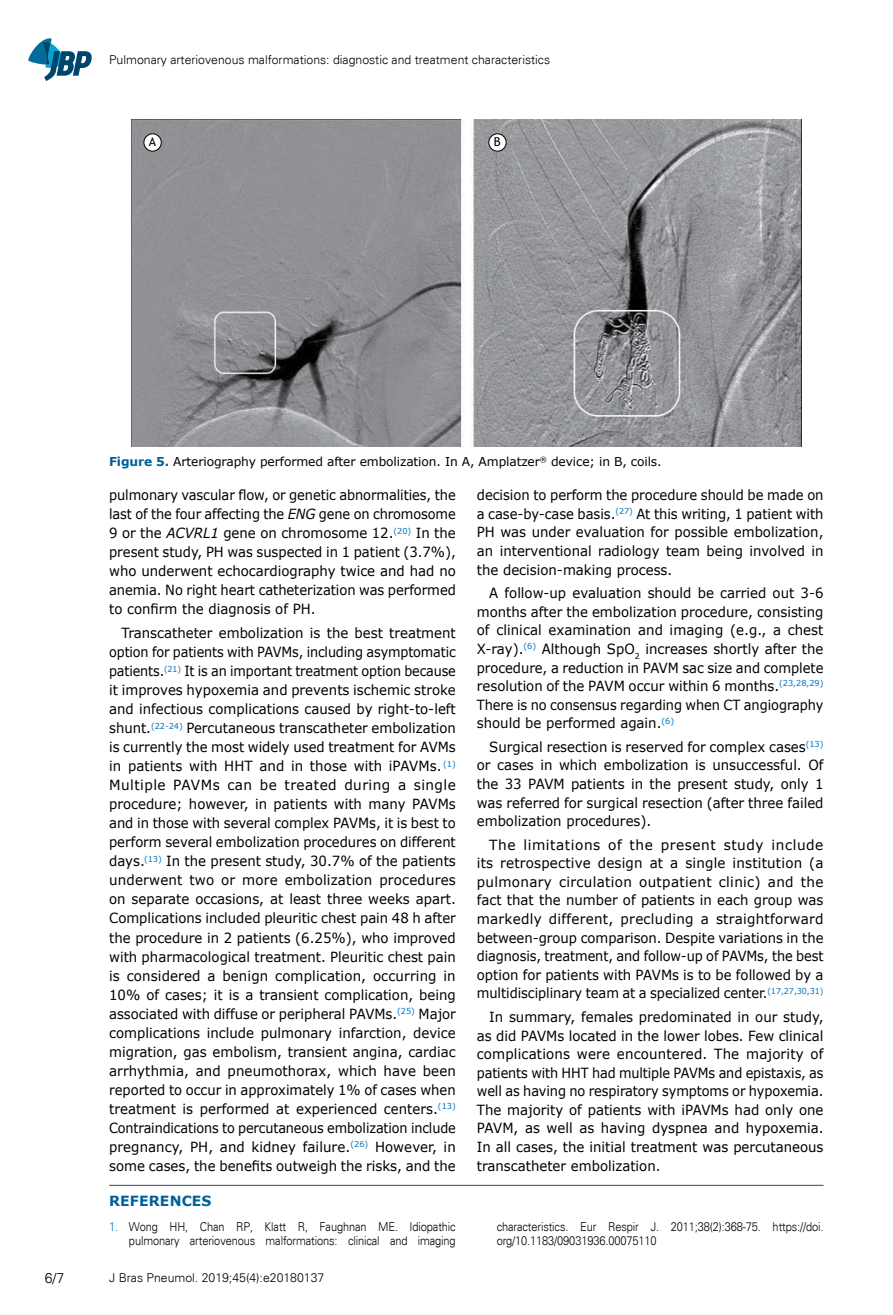
<style>
.page{position:relative;width:893px;height:1315px;background:#fff}
.page>*{position:absolute;margin:0;border:0;box-sizing:border-box;transform-origin:0 0}
.t1{font:14px/19.1px "Verdana";color:#000;text-align:justify;scale:.95 1}
.t2{font:14px/18.6px "Verdana";color:#000;text-align:justify}
.t3{font:14px/19.1px "Verdana";color:#000;text-align:justify;scale:.93 1}
.t4{font:14px/18.6px "Verdana";color:#000;text-align:justify;scale:.94 1}
.t5{font:700 14px "Verdana";letter-spacing:.01em;color:#01609a}
.t6{font:300 14px "Univers";color:#000}
.t7{font:300 12.25px/14px "Univers";letter-spacing:-.01em;color:#000;text-align:right;scale:.9 1}
.t8{font:300 12.25px "Univers";letter-spacing:-.01em;color:#000}
.t9{font:12.25px "Verdana";letter-spacing:-.01em;color:#000}
.t10{font:12.25px "Trebuchet MS";color:#000}
.s1{font-weight:700;color:#01609a}
.s2{font-style:italic}
.s3{color:#0072bc}
</style>
<div class="page">
<svg style="left:28px;top:38px;width:64px;height:43px"></svg>
<img style="left:131px;top:119px;width:670px;height:327px">
<div style="left:144px;top:134px;width:17px;height:17px;background:#fff;border-radius:50%"></div>
<div style="left:143px;top:133px;width:19px;height:19px;border:1px solid #000;border-radius:50%"></div>
<div style="left:489px;top:134px;width:17px;height:17px;background:#fff;border-radius:50%"></div>
<div style="left:488px;top:133px;width:19px;height:19px;border:1px solid #000;border-radius:50%"></div>
<hr style="left:109px;top:1185px;width:714px;height:1px;background:#464547">
<p class="t8" style="left:109px;top:52px;width:443px">Pulmonary arteriovenous malformations: diagnostic and treatment characteristics</p>
<p class="t10" style="left:149px;top:135px;width:9px">A</p>
<p class="t10" style="left:494px;top:135px;width:8px">B</p>
<p class="t9" style="left:109px;top:453px;width:554px"><span class="s1">Figure 5.</span> Arteriography performed after embolization. In A, Amplatzer<sup>®</sup> device; in B, coils.</p>
<p class="t3" style="left:109px;top:485px;width:374px">pulmonary vascular flow, or genetic abnormalities, the last of the four affecting the <span class="s2">ENG</span> gene on chromosome 9 or the <span class="s2">ACVRL1</span> gene on chromosome 12.<sup>(20)</sup> In the present study, PH was suspected in 1 patient (3.7%), who underwent echocardiography twice and had no anemia. No right heart catheterization was performed to confirm the diagnosis of PH.</p>
<p class="t1" style="left:109px;top:623px;width:367px;text-indent:12px">Transcatheter embolization is the best treatment option for patients with PAVMs, including asymptomatic patients.<sup>(21)</sup> It is an important treatment option because it improves hypoxemia and prevents ischemic stroke and infectious complications caused by right-to-left shunt.<sup>(22-24)</sup> Percutaneous transcatheter embolization is currently the most widely used treatment for AVMs in patients with HHT and in those with iPAVMs. <sup>(1)<br></sup>Multiple PAVMs can be treated during a single procedure; however, in patients with many PAVMs and in those with several complex PAVMs, it is best to perform several embolization procedures on different days.<sup>(13)</sup> In the present study, 30.7% of the patients underwent two or more embolization procedures on separate occasions, at least three weeks apart.<br>Complications included pleuritic chest pain 48 h after the procedure in 2 patients (6.25%), who improved with pharmacological treatment. Pleuritic chest pain is considered a benign complication, occurring in 10% of cases; it is a transient complication, being associated with diffuse or peripheral PAVMs.<sup>(25)</sup> Major complications include pulmonary infarction, device migration, gas embolism, transient angina, cardiac arrhythmia, and pneumothorax, which have been reported to occur in approximately 1% of cases when treatment is performed at experienced centers.<sup>(13)<br></sup>Contraindications to percutaneous embolization include pregnancy, PH, and kidney failure.<sup>(26)</sup> However, in some cases, the benefits outweigh the risks, and the</p>
<p class="t4" style="left:477px;top:486px;width:370px">decision to perform the procedure should be made on a case-by-case basis.<sup>(27)</sup> At this writing, 1 patient with PH was under evaluation for possible embolization, an interventional radiology team being involved in the decision-making process.</p>
<p class="t1" style="left:477px;top:583px;width:366px;line-height:18.6px;text-indent:12px">A follow-up evaluation should be carried out 3-6 months after the embolization procedure, consisting of clinical examination and imaging (e.g., a chest X-ray).<sup>(6)</sup> Although SpO<sub>2</sub> increases shortly after the procedure, a reduction in PAVM sac size and complete resolution of the PAVM occur within 6 months.<sup>(23,28,29)<br></sup>There is no consensus regarding when CT angiography should be performed again.<sup>(6)</sup></p>
<p class="t1" style="left:477px;top:737px;width:366px;line-height:18.6px;text-indent:12px">Surgical resection is reserved for complex cases<sup>(13) </sup>or cases in which embolization is unsuccessful. Of the 33 PAVM patients in the present study, only 1 was referred for surgical resection (after three failed embolization procedures).</p>
<p class="t2" style="left:477px;top:835px;width:348px;text-indent:12px">The limitations of the present study include its retrospective design at a single institution (a pulmonary circulation outpatient clinic) and the fact that the number of patients in each group was markedly different, precluding a straightforward between-group comparison. Despite variations in the diagnosis, treatment, and follow-up of PAVMs, the best option for patients with PAVMs is to be followed by a multidisciplinary team at a specialized center.<sup>(17,27,30,31)</sup></p>
<p class="t1" style="left:477px;top:1007px;width:367px;line-height:18.6px;text-indent:12px">In summary, females predominated in our study, as did PAVMs located in the lower lobes. Few clinical complications were encountered. The majority of patients with HHT had multiple PAVMs and epistaxis, as well as having no respiratory symptoms or hypoxemia.<br>The majority of patients with iPAVMs had only one PAVM, as well as having dyspnea and hypoxemia.<br>In all cases, the initial treatment was percutaneous transcatheter embolization.</p>
<p class="t5" style="left:109px;top:1190px;width:104px">REFERENCES</p>
<p class="t7" style="left:109px;top:1219px;width:387px"><span class="s3">1.</span> Wong HH, Chan RP, Klatt R, Faughnan ME. Idiopathic pulmonary arteriovenous malformations: clinical and imaging</p>
<p class="t7" style="left:497px;top:1219px;width:365px;text-align:left">characteristics. Eur Respir J. 2011;38(2):368-75. https://doi. org/10.1183/09031936.00075110</p>
<p class="t6" style="left:45px;top:1269px;width:21px">6/7</p>
<p class="t8" style="left:109px;top:1270px;width:217px">J Bras Pneumol. 2019;45(4):e20180137</p>
</div>
